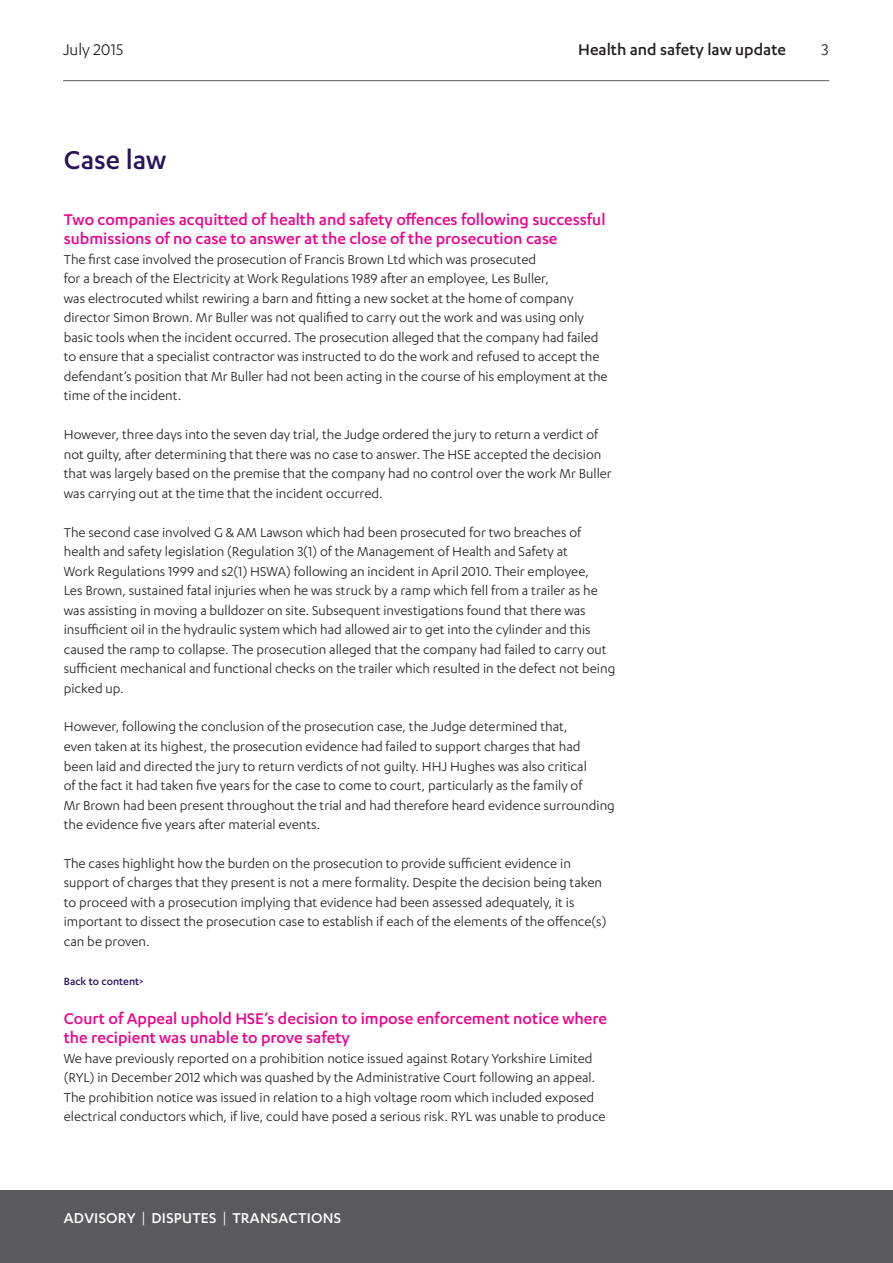
<style>
.page{position:relative;width:893px;height:1263px;background:#fff}
.page>*{position:absolute;margin:0;border:0;box-sizing:border-box;transform-origin:0 0}
.Heading_1{font:500 30px "Karbon";color:#29135d}
.Heading_2__pink{font:500 18px/19.5px "Karbon";color:#ed028c}
.Page_header{font:500 18px "Karbon";color:#231f20}
.Page_header-2{font:18px "Karbon";color:#231f20}
.t1{font:500 16.5px "Karbon";letter-spacing:.015em;color:#fff}
.Body{font:15px/19.5px "Karbon";color:#231f20}
.Body-2{font:500 12px "Karbon";color:#29135d}
.s1{font-weight:400}
</style>
<div class="page">
<hr style="left:63px;top:80px;width:766px;height:1px;background:#5a5a5d">
<div style="left:0;top:1191px;width:893px;height:72px;background:#5a5a5d"></div>
<p class="Page_header-2" style="left:63px;top:39px;width:62px">July 2015</p>
<p class="Page_header" style="left:578px;top:39px;width:209px">Health and safety law update</p>
<p class="Page_header-2" style="left:821px;top:39px;width:9px">3</p>
<p class="Heading_1" style="left:64px;top:143px;width:104px">Case law</p>
<p class="Heading_2__pink" style="left:64px;top:209px;width:543px">Two companies acquitted of health and safety offences following successful submissions of no case to answer at the close of the prosecution case</p>
<p class="Body" style="left:64px;top:249px;width:545px">The first case involved the prosecution of Francis Brown Ltd which was prosecuted<br>for a breach of the Electricity at Work Regulations 1989 after an employee, Les Buller,<br>was electrocuted whilst rewiring a barn and fitting a new socket at the home of company director Simon Brown. Mr Buller was not qualified to carry out the work and was using only basic tools when the incident occurred. The prosecution alleged that the company had failed to ensure that a specialist contractor was instructed to do the work and refused to accept the defendant’s position that Mr Buller had not been acting in the course of his employment at the time of the incident.</p>
<p class="Body" style="left:64px;top:424px;width:550px">However, three days into the seven day trial, the Judge ordered the jury to return a verdict of not guilty, after determining that there was no case to answer. The HSE accepted the decision that was largely based on the premise that the company had no control over the work Mr Buller was carrying out at the time that the incident occurred.</p>
<p class="Body" style="left:64px;top:522px;width:553px">The second case involved G &amp; AM Lawson which had been prosecuted for two breaches of health and safety legislation (Regulation 3(1) of the Management of Health and Safety at<br>Work Regulations 1999 and s2(1) HSWA) following an incident in April 2010. Their employee,<br>Les Brown, sustained fatal injuries when he was struck by a ramp which fell from a trailer as he was assisting in moving a bulldozer on site. Subsequent investigations found that there was insufficient oil in the hydraulic system which had allowed air to get into the cylinder and this caused the ramp to collapse. The prosecution alleged that the company had failed to carry out sufficient mechanical and functional checks on the trailer which resulted in the defect not being picked up.</p>
<p class="Body" style="left:64px;top:717px;width:553px">However, following the conclusion of the prosecution case, the Judge determined that,<br>even taken at its highest, the prosecution evidence had failed to support charges that had<br>been laid and directed the jury to return verdicts of not guilty. HHJ Hughes was also critical<br>of the fact it had taken five years for the case to come to court, particularly as the family of<br>Mr Brown had been present throughout the trial and had therefore heard evidence surrounding the evidence five years after material events.</p>
<p class="Body" style="left:64px;top:853px;width:544px">The cases highlight how the burden on the prosecution to provide sufficient evidence in support of charges that they present is not a mere formality. Despite the decision being taken to proceed with a prosecution implying that evidence had been assessed adequately, it is important to dissect the prosecution case to establish if each of the elements of the offence(s) can be proven.</p>
<p class="Body-2" style="left:64px;top:974px;width:81px">Back to content&gt;</p>
<p class="Heading_2__pink" style="left:64px;top:1008px;width:545px">Court of Appeal uphold HSE’s decision to impose enforcement notice where the recipient was unable to prove safety</p>
<p class="Body" style="left:64px;top:1048px;width:543px">We have previously reported on a prohibition notice issued against Rotary Yorkshire Limited (RYL) in December 2012 which was quashed by the Administrative Court following an appeal.<br>The prohibition notice was issued in relation to a high voltage room which included exposed electrical conductors which, if live, could have posed a serious risk. RYL was unable to produce</p>
<p class="t1" style="left:64px;top:1208px;width:279px">ADVISORY <span class="s1">|</span> DISPUTES <span class="s1">|</span> TRANSACTIONS</p>
</div>
